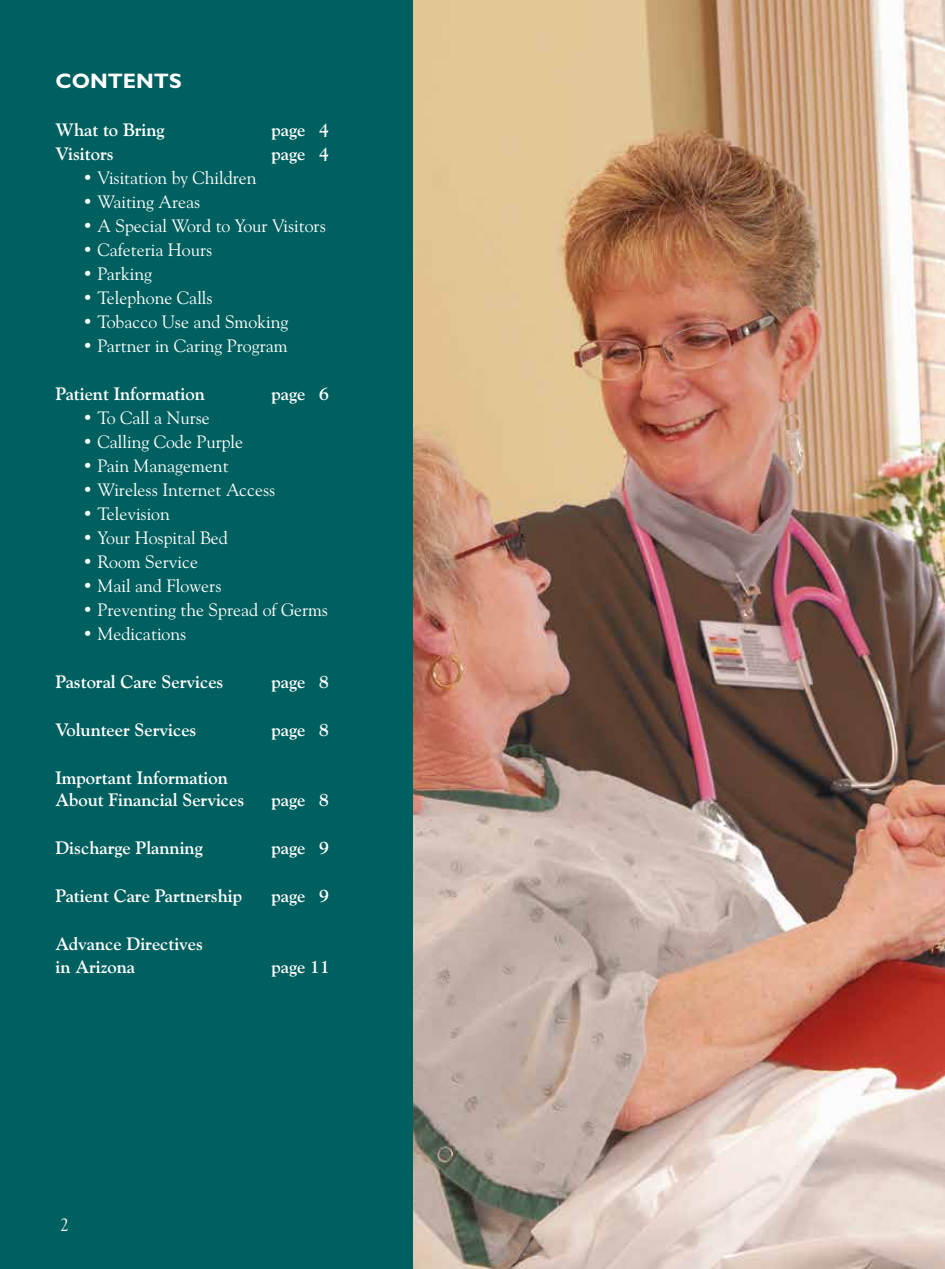
<style>
.page{position:relative;width:945px;height:1269px;background:#fff}
.page>*{position:absolute;margin:0;border:0;box-sizing:border-box;transform-origin:0 0}
.t1{font:700 21px "Gill Sans";color:#fff}
.t2{font:18px "Goudy Old Style BT";color:#fff}
.t3{font:700 18px/22.5px "Goudy Old Style BT";color:#fff}
</style>
<div class="page">
<img style="left:412px;top:0;width:533px;height:1269px">
<div style="left:0;top:0;width:412px;height:1269px;background:#005f5f"></div>
<p class="t1" style="left:56px;top:68px;width:128px">CONTENTS</p>
<p class="t3" style="left:56px;top:118px;width:111px">What to Bring</p>
<p class="t3" style="left:272px;top:118px;width:59px">page 4</p>
<p class="t3" style="left:56px;top:142px;width:60px">Visitors</p>
<p class="t3" style="left:272px;top:142px;width:59px">page 4</p>
<p class="t2" style="left:82px;top:166px;width:176px">• Visitation by Children</p>
<p class="t2" style="left:82px;top:190px;width:119px">• Waiting Areas</p>
<p class="t2" style="left:82px;top:214px;width:245px">• A Special Word to Your Visitors</p>
<p class="t2" style="left:82px;top:238px;width:131px">• Cafeteria Hours</p>
<p class="t2" style="left:82px;top:262px;width:71px">• Parking</p>
<p class="t2" style="left:82px;top:286px;width:132px">• Telephone Calls</p>
<p class="t2" style="left:82px;top:310px;width:207px">• Tobacco Use and Smoking</p>
<p class="t2" style="left:82px;top:334px;width:207px">• Partner in Caring Program</p>
<p class="t3" style="left:56px;top:382px;width:151px">Patient Information</p>
<p class="t3" style="left:272px;top:382px;width:59px">page 6</p>
<p class="t2" style="left:82px;top:406px;width:129px">• To Call a Nurse</p>
<p class="t2" style="left:82px;top:430px;width:162px">• Calling Code Purple</p>
<p class="t2" style="left:82px;top:454px;width:148px">• Pain Management</p>
<p class="t2" style="left:82px;top:478px;width:194px">• Wireless Internet Access</p>
<p class="t2" style="left:82px;top:502px;width:89px">• Television</p>
<p class="t2" style="left:82px;top:526px;width:147px">• Your Hospital Bed</p>
<p class="t2" style="left:82px;top:550px;width:117px">• Room Service</p>
<p class="t2" style="left:82px;top:574px;width:141px">• Mail and Flowers</p>
<p class="t2" style="left:82px;top:598px;width:247px">• Preventing the Spread of Germs</p>
<p class="t2" style="left:82px;top:622px;width:105px">• Medications</p>
<p class="t3" style="left:56px;top:670px;width:169px">Pastoral Care Services</p>
<p class="t3" style="left:272px;top:670px;width:59px">page 8</p>
<p class="t3" style="left:56px;top:718px;width:142px">Volunteer Services</p>
<p class="t3" style="left:272px;top:718px;width:59px">page 8</p>
<p class="t3" style="left:56px;top:766px;width:190px">Important Information<br>About Financial Services</p>
<p class="t3" style="left:272px;top:788px;width:59px">page 8</p>
<p class="t3" style="left:56px;top:836px;width:149px">Discharge Planning</p>
<p class="t3" style="left:272px;top:836px;width:59px">page 9</p>
<p class="t3" style="left:56px;top:884px;width:188px">Patient Care Partnership</p>
<p class="t3" style="left:272px;top:884px;width:59px">page 9</p>
<p class="t3" style="left:56px;top:932px;width:149px">Advance Directives in Arizona</p>
<p class="t3" style="left:272px;top:955px;width:60px">page 11</p>
<p class="t2" style="left:60px;top:1213px;width:10px">2</p>
</div>
